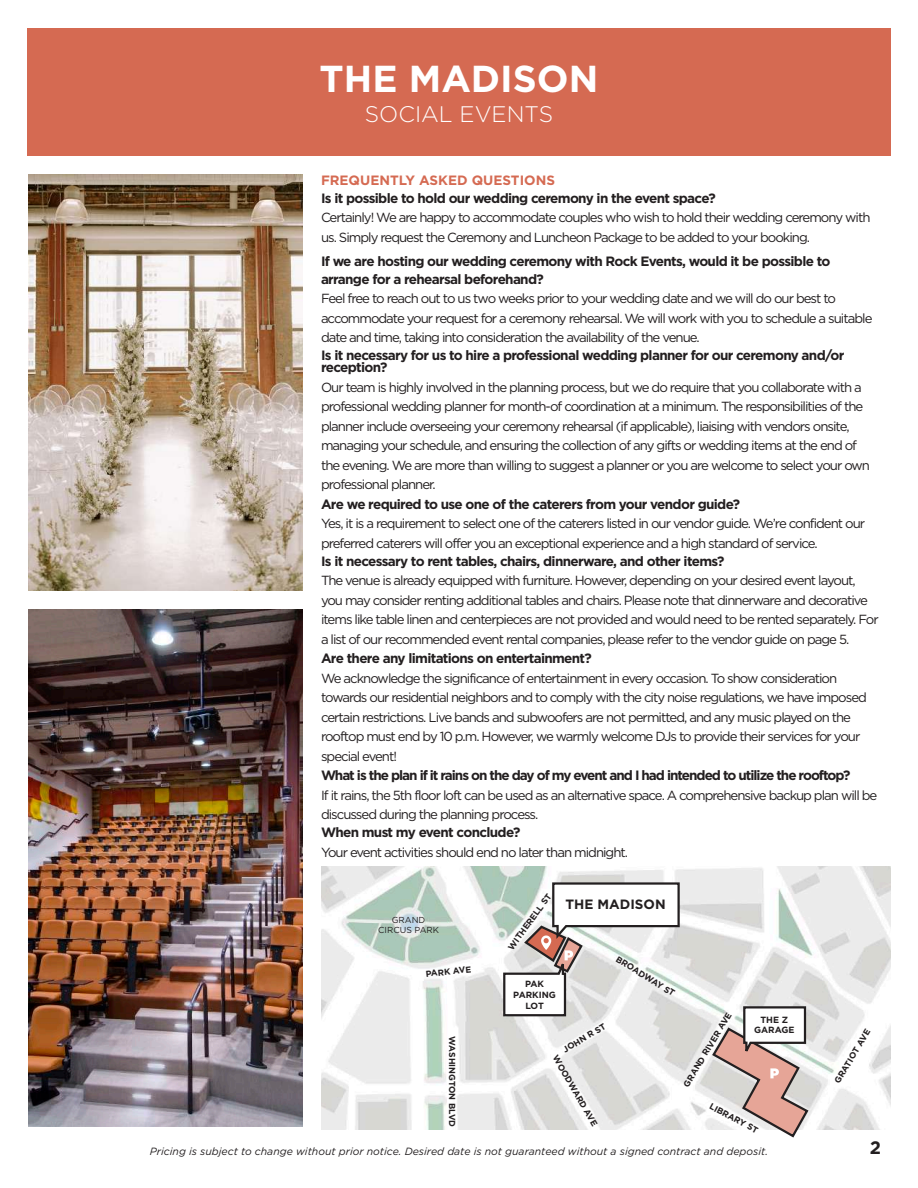
<style>
.page{position:relative;width:918px;height:1188px;background:#fff}
.page>*{position:absolute;margin:0;border:0;box-sizing:border-box;transform-origin:0 0}
.t1{font:700 37.5px "Gotham";color:#fff}
.t2{font:300 22.5px "Gotham";color:#fff}
.t3{font:700 18px "Gotham";color:#231f20}
.t4{font:700 13.5px/18px "Gotham";letter-spacing:-.05em;color:#231f20}
.t5{font:700 13.5px "Gotham";letter-spacing:-.075em;color:#231f20}
.t6{font:700 13.5px "Gotham";color:#d56a52}
.t7{font:700 13.5px "Gotham";color:#231f20}
.t8{font:13.2px/19.5px "Gotham";letter-spacing:-.075em;color:#231f20}
.t9{font:italic 10.5px "Gotham";color:#231f20}
.t10{font:700 9px/10.8px "Gotham";color:#231f20;text-align:center}
.t11{font:700 8.7px "Gotham";color:#231f20}
.t12{font:8.7px/10.5px "Gotham";color:#231f20;text-align:center}
</style>
<div class="page">
<img style="left:28px;top:175px;width:275px;height:416px">
<img style="left:28px;top:609px;width:275px;height:518px">
<img style="left:321px;top:866px;width:570px;height:264px">
<svg style="left:502px;top:881px;width:179px;height:136px"></svg>
<svg style="left:711px;top:1005px;width:99px;height:133px"></svg>
<div style="left:28px;top:28px;width:863px;height:128px;background:#d56a52"></div>
<h1 class="t1" style="left:320px;top:54px;width:280px">THE MADISON</h1>
<h2 class="t2" style="left:365px;top:100px;width:190px">SOCIAL EVENTS</h2>
<p class="t6" style="left:321px;top:172px;width:236px">FREQUENTLY ASKED QUESTIONS</p>
<p class="t4" style="left:321px;top:189px;width:396px">Is it possible to hold our wedding ceremony in the event space?</p>
<p class="t8" style="left:321px;top:208px;width:551px">Certainly! We are happy to accommodate couples who wish to hold their wedding ceremony with us. Simply request the Ceremony and Luncheon Package to be added to your booking.</p>
<p class="t4" style="left:321px;top:252px;width:511px">If we are hosting our wedding ceremony with Rock Events, would it be possible to arrange for a rehearsal beforehand?</p>
<p class="t8" style="left:321px;top:289px;width:553px">Feel free to reach out to us two weeks prior to your wedding date and we will do our best to accommodate your request for a ceremony rehearsal. We will work with you to schedule a suitable date and time, taking into consideration the availability of the venue.</p>
<p class="t4" style="left:321px;top:349px;width:525px;line-height:12px">Is it necessary for us to hire a professional wedding planner for our ceremony and/or reception?</p>
<p class="t8" style="left:321px;top:377px;width:551px">Our team is highly involved in the planning process, but we do require that you collaborate with a professional wedding planner for month-of coordination at a minimum. The responsibilities of the planner include overseeing your ceremony rehearsal (if applicable), liaising with vendors onsite, managing your schedule, and ensuring the collection of any gifts or wedding items at the end of the evening. We are more than willing to suggest a planner or you are welcome to select your own professional planner.</p>
<p class="t4" style="left:321px;top:495px;width:421px">Are we required to use one of the caterers from your vendor guide?</p>
<p class="t8" style="left:321px;top:514px;width:546px">Yes, it is a requirement to select one of the caterers listed in our vendor guide. We’re confident our preferred caterers will offer you an exceptional experience and a high standard of service.</p>
<p class="t4" style="left:321px;top:552px;width:405px">Is it necessary to rent tables, chairs, dinnerware, and other items?</p>
<p class="t8" style="left:321px;top:571px;width:559px">The venue is already equipped with furniture. However, depending on your desired event layout, you may consider renting additional tables and chairs. Please note that dinnerware and decorative items like table linen and centerpieces are not provided and would need to be rented separately. For a list of our recommended event rental companies, please refer to the vendor guide on page 5.</p>
<p class="t4" style="left:321px;top:649px;width:272px">Are there any limitations on entertainment?</p>
<p class="t8" style="left:321px;top:668px;width:547px">We acknowledge the significance of entertainment in every occasion. To show consideration towards our residential neighbors and to comply with the city noise regulations, we have imposed certain restrictions. Live bands and subwoofers are not permitted, and any music played on the rooftop must end by 10 p.m. However, we warmly welcome DJs to provide their services for your special event!</p>
<p class="t5" style="left:321px;top:767px;width:531px">What is the plan if it rains on the day of my event and I had intended to utilize the rooftop?</p>
<p class="t8" style="left:321px;top:785px;width:558px">If it rains, the 5th floor loft can be used as an alternative space. A comprehensive backup plan will be discussed during the planning process.</p>
<p class="t4" style="left:321px;top:823px;width:201px">When must my event conclude?</p>
<p class="t8" style="left:321px;top:842px;width:309px">Your event activities should end no later than midnight.</p>
<p class="t12" style="left:378px;top:914px;width:62px">GRAND<br>CIRCUS PARK</p>
<p class="t11" style="left:425px;top:968px;width:47px;rotate:-6deg">PARK AVE</p>
<p class="t11" style="left:505px;top:945px;width:69px;rotate:-54deg">WITHERELL ST</p>
<p class="t10" style="left:513px;top:978px;width:44px">PAK<br>PARKING<br>LOT</p>
<p class="t7" style="left:565px;top:895px;width:102px">THE MADISON</p>
<p class="t11" style="left:620px;top:953px;width:69px;rotate:32deg">BROADWAY ST</p>
<p class="t11" style="left:681px;top:1083px;width:86px;rotate:-59deg">GRAND RIVER AVE</p>
<p class="t11" style="left:713px;top:1100px;width:55px;rotate:28deg">LIBRARY ST</p>
<p class="t10" style="left:754px;top:1014px;width:42px">THE Z<br>GARAGE</p>
<p class="t11" style="left:561px;top:1045px;width:50px;rotate:-31deg">JOHN R ST</p>
<p class="t11" style="left:458px;top:1036px;width:92px;rotate:90deg">WASHINGTON BLVD</p>
<p class="t11" style="left:832px;top:1080px;width:63px;rotate:-59deg">GRATIOT AVE</p>
<p class="t11" style="left:560px;top:1053px;width:82px;rotate:60deg">WOODWARD AVE</p>
<p class="t9" style="left:150px;top:1144px;width:620px">Pricing is subject to change without prior notice. Desired date is not guaranteed without a signed contract and deposit.</p>
<h3 class="t3" style="left:870px;top:1136px;width:13px">2</h3>
</div>
